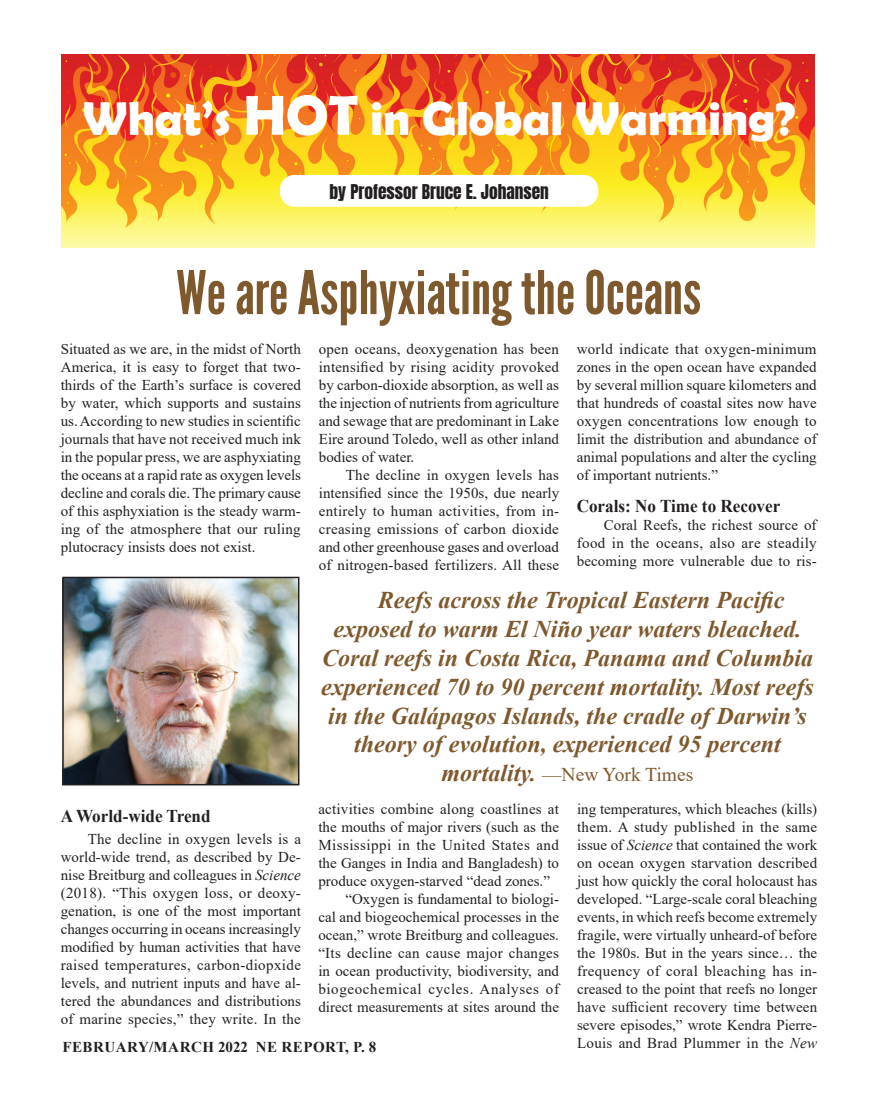
<style>
.page{position:relative;width:878px;height:1107px;background:#fff}
.page>*{position:absolute;margin:0;border:0;box-sizing:border-box;transform-origin:0 0}
.Body_text{font:60px "League Gothic";color:#7e592e}
.t1{font:700 47.7px "Berlin Sans FB Demi";color:#fff}
.Body_text-2{font:italic 700 24px "Times New Roman";color:#7e592e}
.Body_text-3{font:19.5px "Times New Roman";color:#7e592e}
.Subhead_3{font:700 18px "Times New Roman";color:#231f20;scale:.95 1}
.t2{font:17.4px "Anton";color:#231f20}
.Body_text-4{font:15px/18px "Times New Roman";color:#231f20;text-align:justify}
.t3{font:700 15px "Times New Roman";letter-spacing:.035em;color:#231f20}
.s1{font-size:56.4px}
.s2{font-weight:700;font-style:italic;font-size:24px}
.s3{font-style:italic}
</style>
<div class="page">
<img style="left:61px;top:54px;width:753px;height:194px">
<div style="left:280px;top:175px;width:318px;height:32px;background:#fff;border-radius:15px"></div>
<img style="left:65px;top:580px;width:231px;height:202px">
<div style="left:62px;top:577px;width:237px;height:208px;border:2px solid #231f20"></div>
<p class="t1" style="left:83px;top:91px;width:714px">What’s <span class="s1">HOT</span> in Global Warming?</p>
<p class="t2" style="left:329px;top:183px;width:221px">by Professor Bruce E. Johansen</p>
<p class="Body_text" style="left:176px;top:257px;width:526px">We are Asphyxiating the Oceans</p>
<p class="Body_text-4" style="left:576px;top:339px;width:241px">world indicate that oxygen-minimum zones in the open ocean have expanded by several million square kilometers and that hundreds of coastal sites now have oxygen concentrations low enough to limit the distribution and abundance of animal populations and alter the cycling of important nutrients.”</p>
<p class="Subhead_3" style="left:576px;top:493px;width:216px">Corals: No Time to Recover</p>
<p class="Body_text-4" style="left:576px;top:516px;width:241px;text-indent:27px">Coral Reefs, the richest source of food in the oceans, also are steadily becoming more vulnerable due to ris-</p>
<p class="Body_text-2" style="left:377px;top:584px;width:408px">Reefs across the Tropical Eastern Pacific</p>
<p class="Body_text-2" style="left:333px;top:612px;width:469px">exposed to warm El Niño year waters bleached.</p>
<p class="Body_text-2" style="left:322px;top:641px;width:492px">Coral reefs in Costa Rica, Panama and Columbia</p>
<p class="Body_text-2" style="left:321px;top:670px;width:494px">experienced 70 to 90 percent mortality. Most reefs</p>
<p class="Body_text-2" style="left:328px;top:699px;width:480px">in the Galápagos Islands, the cradle of Darwin’s</p>
<p class="Body_text-2" style="left:354px;top:728px;width:428px">theory of evolution, experienced 95 percent</p>
<p class="Body_text-3" style="left:441px;top:761px;width:253px"><span class="s2">mortality.</span> —New York Times</p>
<p class="Body_text-4" style="left:318px;top:799px;width:242px">activities combine along coastlines at the mouths of major rivers (such as the Mississippi in the United States and the Ganges in India and Bangladesh) to produce oxygen-starved “dead zones.”</p>
<p class="Body_text-4" style="left:318px;top:889px;width:242px;text-indent:27px">“Oxygen is fundamental to biologi&shy;cal and biogeochemical processes in the ocean,” wrote Breitburg and colleagues. “Its decline can cause major changes in ocean productivity, biodiversity, and biogeochemical cycles. Analyses of direct measurements at sites around the</p>
<p class="Body_text-4" style="left:61px;top:339px;width:242px">Situated as we are, in the midst of North America, it is easy to forget that two&shy;thirds of the Earth’s surface is covered by water, which supports and sustains us. According to new studies in scientific journals that have not received much ink in the popular press, we are asphyxiating the oceans at a rapid rate as oxygen levels decline and corals die. The primary cause of this asphyxiation is the steady warm&shy;ing of the atmosphere that our ruling plutocracy insists does not exist.</p>
<p class="Body_text-4" style="left:319px;top:339px;width:242px">open oceans, deoxygenation has been intensified by rising acidity provoked by carbon-dioxide absorption, as well as the injection of nutrients from agriculture and sewage that are predominant in Lake Eire around Toledo, well as other inland bodies of water.</p>
<p class="Body_text-4" style="left:319px;top:465px;width:242px;text-indent:27px">The decline in oxygen levels has intensified since the 1950s, due nearly entirely to human activities, from in&shy;creasing emissions of carbon dioxide and other greenhouse gases and overload of nitrogen-based fertilizers. All these</p>
<p class="Body_text-4" style="left:577px;top:799px;width:242px">ing temperatures, which bleaches (kills) them. A study published in the same issue of <span class="s3">Science</span> that contained the work on ocean oxygen starvation described just how quickly the coral holocaust has developed. “Large-scale coral bleaching events, in which reefs become extremely fragile, were virtually unheard-of before the 1980s. But in the years since… the frequency of coral bleaching has in&shy;creased to the point that reefs no longer have sufficient recovery time between severe episodes,” wrote Kendra Pierre-Louis and Brad Plummer in the <span class="s3">New</span></p>
<p class="Subhead_3" style="left:61px;top:803px;width:159px">A World-wide Trend</p>
<p class="Body_text-4" style="left:61px;top:829px;width:242px;text-indent:27px">The decline in oxygen levels is a world-wide trend, as described by De&shy;nise Breitburg and colleagues in <span class="s3">Science </span>(2018). “This oxygen loss, or deoxy&shy;genation, is one of the most important changes occurring in oceans increasingly modified by human activities that have raised temperatures, carbon-diopxide levels, and nutrient inputs and have al&shy;tered the abundances and distributions of marine species,” they write. In the</p>
<p class="t3" style="left:62px;top:1036px;width:315px">FEBRUARY/MARCH 2022 NE REPORT, P. 8</p>
</div>
